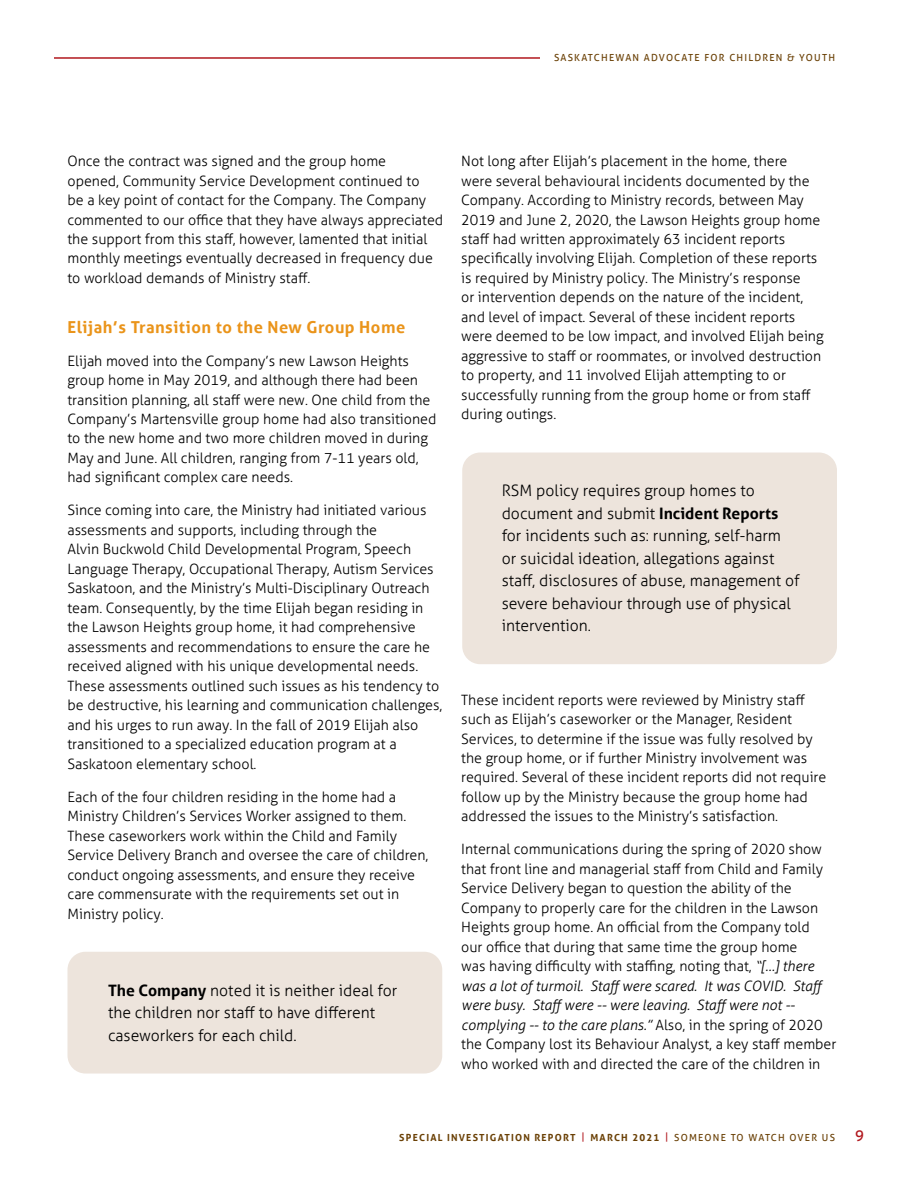
<style>
.page{position:relative;width:918px;height:1188px;background:#fff}
.page>*{position:absolute;margin:0;border:0;box-sizing:border-box;transform-origin:0 0}
.t1{font:700 16.5px "Aller";letter-spacing:.03em;color:#ea941a}
.t2{font:300 15.75px/22.5px "Aller";color:#000}
.t3{font:15px "Aller";color:#b1181e}
.t4{font:300 14.25px/19.5px "Aller";color:#000}
.t5{font:700 9.75px "Aller";letter-spacing:.125em;color:#6a4005}
.t6{font:9.75px "Aller";letter-spacing:.125em;color:#6a4005}
.s1{font-weight:700}
.s2{font-style:italic}
.s3{font-weight:400;color:#b1181e}
.s4{font-weight:400}
</style>
<div class="page">
<hr style="left:54px;top:57px;width:486px;height:2px;background:#b1181e">
<div style="left:462px;top:453px;width:375px;height:211px;background:#ede4dc;border-radius:18px"></div>
<div style="left:68px;top:952px;width:374px;height:122px;background:#ede4dc;border-radius:18px"></div>
<p class="t6" style="left:554px;top:52px;width:282px">SASKATCHEWAN ADVOCATE FOR CHILDREN &amp; YOUTH</p>
<p class="t4" style="left:68px;top:151px;width:377px">Once the contract was signed and the group home<br>opened, Community Service Development continued to<br>be a key point of contact for the Company. The Company commented to our office that they have always appreciated the support from this staff, however, lamented that initial monthly meetings eventually decreased in frequency due to workload demands of Ministry staff.</p>
<p class="t1" style="left:68px;top:316px;width:339px">Elijah’s Transition to the New Group Home</p>
<p class="t4" style="left:68px;top:351px;width:370px">Elijah moved into the Company’s new Lawson Heights group home in May 2019, and although there had been transition planning, all staff were new. One child from the Company’s Martensville group home had also transitioned to the new home and two more children moved in during May and June. All children, ranging from 7-11 years old, had significant complex care needs.</p>
<p class="t4" style="left:68px;top:501px;width:377px">Since coming into care, the Ministry had initiated various assessments and supports, including through the<br>Alvin Buckwold Child Developmental Program, Speech Language Therapy, Occupational Therapy, Autism Services Saskatoon, and the Ministry’s Multi-Disciplinary Outreach team. Consequently, by the time Elijah began residing in the Lawson Heights group home, it had comprehensive assessments and recommendations to ensure the care he received aligned with his unique developmental needs.<br>These assessments outlined such issues as his tendency to be destructive, his learning and communication challenges, and his urges to run away. In the fall of 2019 Elijah also transitioned to a specialized education program at a Saskatoon elementary school.</p>
<p class="t4" style="left:68px;top:787px;width:362px">Each of the four children residing in the home had a Ministry Children’s Services Worker assigned to them.<br>These caseworkers work within the Child and Family Service Delivery Branch and oversee the care of children, conduct ongoing assessments, and ensure they receive care commensurate with the requirements set out in Ministry policy.</p>
<p class="t2" style="left:108px;top:979px;width:291px"><span class="s1">The Company</span> noted it is neither ideal for the children nor staff to have different caseworkers for each child.</p>
<p class="t4" style="left:461px;top:151px;width:364px">Not long after Elijah’s placement in the home, there<br>were several behavioural incidents documented by the Company. According to Ministry records, between May 2019 and June 2, 2020, the Lawson Heights group home staff had written approximately 63 incident reports specifically involving Elijah. Completion of these reports is required by Ministry policy. The Ministry’s response<br>or intervention depends on the nature of the incident, and level of impact. Several of these incident reports were deemed to be low impact, and involved Elijah being aggressive to staff or roommates, or involved destruction to property, and 11 involved Elijah attempting to or successfully running from the group home or from staff during outings.</p>
<p class="t2" style="left:502px;top:479px;width:299px">RSM policy requires group homes to document and submit <span class="s1">Incident Reports </span>for incidents such as: running, self-harm<br>or suicidal ideation, allegations against staff, disclosures of abuse, management of severe behaviour through use of physical intervention.</p>
<p class="t4" style="left:461px;top:690px;width:367px">These incident reports were reviewed by Ministry staff such as Elijah’s caseworker or the Manager, Resident Services, to determine if the issue was fully resolved by the group home, or if further Ministry involvement was required. Several of these incident reports did not require follow up by the Ministry because the group home had addressed the issues to the Ministry’s satisfaction.</p>
<p class="t4" style="left:461px;top:840px;width:377px">Internal communications during the spring of 2020 show that front line and managerial staff from Child and Family Service Delivery began to question the ability of the Company to properly care for the children in the Lawson Heights group home. An official from the Company told<br>our office that during that same time the group home<br>was having difficulty with staffing, noting that, <span class="s2">“[…] there was a lot of turmoil. Staff were scared. It was COVID. Staff were busy. Staff were -- were leaving. Staff were not -- complying -- to the care plans.”</span> Also, in the spring of 2020 the Company lost its Behaviour Analyst, a key staff member who worked with and directed the care of the children in</p>
<p class="t5" style="left:399px;top:1132px;width:437px">SPECIAL INVESTIGATION REPORT <span class="s3">|</span> MARCH 2021 <span class="s3">|</span> <span class="s4">SOMEONE TO WATCH OVER US</span></p>
<p class="t3" style="left:855px;top:1127px;width:10px">9</p>
</div>
